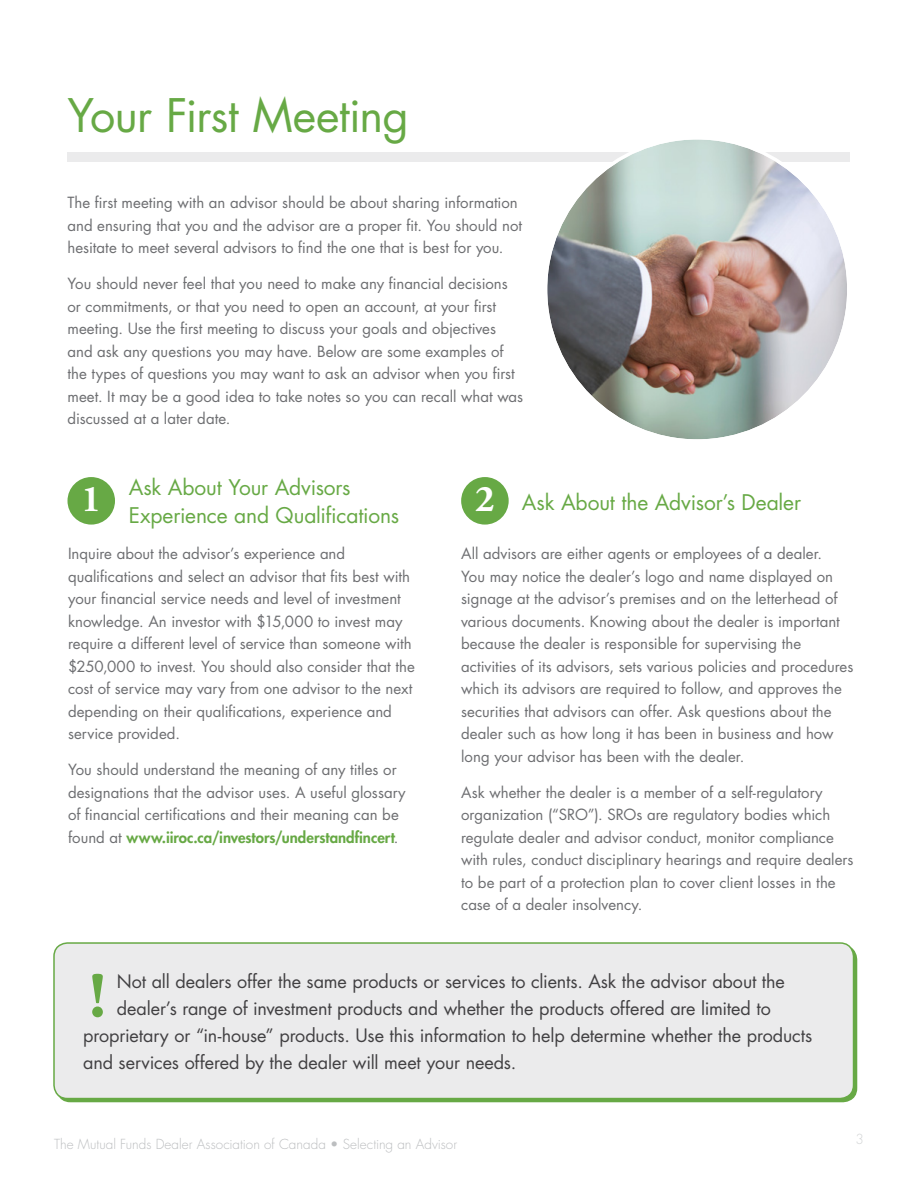
<style>
.page{position:relative;width:918px;height:1188px;background:#fff}
.page>*{position:absolute;margin:0;border:0;box-sizing:border-box;transform-origin:0 0}
.t1{font:700 66px "Adobe Garamond Pro";color:#67a945}
.t2{font:45px "Futura Std";letter-spacing:-.015em;color:#67a945}
.t3{font:700 37.65px "Adobe Garamond Pro";color:#fff}
.t4{font:21px/28.5px "Futura Std";letter-spacing:-.005em;color:#67a945}
.t5{font:18px "Futura Std";letter-spacing:-.005em;color:#414042}
.t6{font:15px/22.5px "Futura Std";color:#6d6e71}
.t7{font:300 13.5px "Futura Std";letter-spacing:.005em;color:#bcbec0}
.t8{font:300 13.5px "Futura Std";color:#d1d3d4}
.s1{font-weight:800;color:#67a945}
</style>
<div class="page">
<div style="left:56px;top:945px;width:801px;height:157px;border:2px solid #67a945;border-radius:14px"></div>
<div style="left:68px;top:152px;width:782px;height:10px;background:#ebebec"></div>
<div style="left:68px;top:477px;width:47px;height:48px;background:#67a945;border-radius:50%"></div>
<img style="left:547px;top:139px;width:300px;height:300px;border-radius:150px">
<div style="left:461px;top:477px;width:48px;height:48px;background:#67a945;border-radius:50%"></div>
<div style="left:54px;top:943px;width:800px;height:156px;background:#ebebec;border-radius:14px"></div>
<div style="left:53px;top:942px;width:801px;height:157px;border:2px solid #67a945;border-radius:14px"></div>
<h2 class="t2" style="left:68px;top:87px;width:343px">Your First Meeting</h2>
<p class="t6" style="left:68px;top:192px;width:456px">The first meeting with an advisor should be about sharing information and ensuring that you and the advisor are a proper fit. You should not hesitate to meet several advisors to find the one that is best for you.</p>
<p class="t6" style="left:68px;top:273px;width:457px">You should never feel that you need to make any financial decisions or commitments, or that you need to open an account, at your first meeting. Use the first meeting to discuss your goals and objectives and ask any questions you may have. Below are some examples of the types of questions you may want to ask an advisor when you first meet. It may be a good idea to take notes so you can recall what was discussed at a later date.</p>
<h3 class="t4" style="left:129px;top:473px;width:272px">Ask About Your Advisors<br>Experience and Qualifications</h3>
<p class="t6" style="left:68px;top:543px;width:348px">Inquire about the advisor’s experience and qualifications and select an advisor that fits best with your financial service needs and level of investment knowledge. An investor with $15,000 to invest may require a different level of service than someone with $250,000 to invest. You should also consider that the cost of service may vary from one advisor to the next depending on their qualifications, experience and service provided.</p>
<p class="t6" style="left:68px;top:759px;width:339px">You should understand the meaning of any titles or designations that the advisor uses. A useful glossary of financial certifications and their meaning can be found at <span class="s1">www.iiroc.ca/investors/understandfincert</span>.</p>
<h3 class="t3" style="left:81px;top:477px;width:21px">1</h3>
<h3 class="t4" style="left:522px;top:488px;width:281px">Ask About the Advisor’s Dealer</h3>
<p class="t6" style="left:461px;top:542px;width:394px">All advisors are either agents or employees of a dealer.<br>You may notice the dealer’s logo and name displayed on signage at the advisor’s premises and on the letterhead of various documents. Knowing about the dealer is important because the dealer is responsible for supervising the activities of its advisors, sets various policies and procedures which its advisors are required to follow, and approves the securities that advisors can offer. Ask questions about the dealer such as how long it has been in business and how long your advisor has been with the dealer.</p>
<p class="t6" style="left:461px;top:781px;width:394px">Ask whether the dealer is a member of a self-regulatory organization (“SRO”). SROs are regulatory bodies which regulate dealer and advisor conduct, monitor compliance with rules, conduct disciplinary hearings and require dealers to be part of a protection plan to cover client losses in the case of a dealer insolvency.</p>
<h3 class="t3" style="left:475px;top:477px;width:21px">2</h3>
<p class="t5" style="left:117px;top:970px;width:670px">Not all dealers offer the same products or services to clients. Ask the advisor about the</p>
<p class="t5" style="left:117px;top:997px;width:656px">dealer’s range of investment products and whether the products offered are limited to</p>
<p class="t5" style="left:83px;top:1024px;width:731px">proprietary or “in-house” products. Use this information to help determine whether the products</p>
<p class="t5" style="left:83px;top:1051px;width:435px">and services offered by the dealer will meet your needs.</p>
<h1 class="t1" style="left:89px;top:957px;width:18px">!</h1>
<p class="t7" style="left:54px;top:1136px;width:405px">The Mutual Funds Dealer Association of Canada • Selecting an Advisor</p>
<p class="t8" style="left:856px;top:1131px;width:10px">3</p>
</div>
